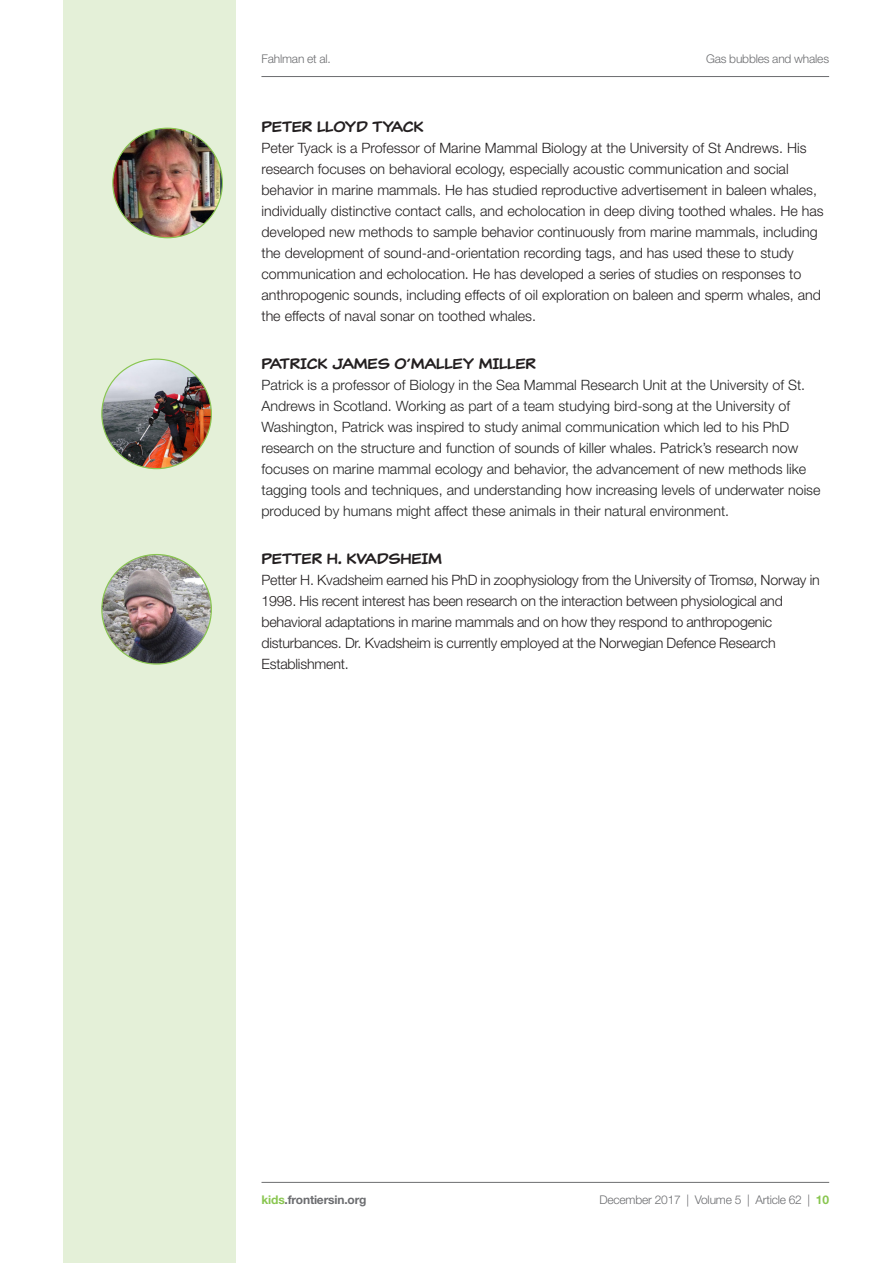
<style>
.page{position:relative;width:893px;height:1263px;background:#fff}
.page>*{position:absolute;margin:0;border:0;box-sizing:border-box;transform-origin:0 0}
.t1{font:15px "Classic Comic";letter-spacing:-.02em;color:#231f20}
.t2{font:300 14.25px/21px "Helvetica Neue LT Std";color:#231f20}
.t3{font:300 14.25px/21px "Helvetica Neue LT Std";color:#222}
.t4{font:300 12px "Helvetica Neue LT Std";letter-spacing:-.015em;color:#6c6d70}
.t5{font:700 12px "Helvetica Neue LT Std";letter-spacing:-.015em;color:#6c6d70}
.s1{color:#89c650}
.s2{font-weight:700;color:#89c650}
</style>
<div class="page">
<div style="left:64px;top:0;width:172px;height:1263px;background:#e4f0d8"></div>
<hr style="left:261px;top:76px;width:568px;height:1px;background:#6c6d70">
<hr style="left:261px;top:1182px;width:568px;height:1px;background:#6c6d70">
<img style="left:112px;top:127px;width:111px;height:112px">
<img style="left:101px;top:358px;width:111px;height:112px">
<img style="left:101px;top:554px;width:111px;height:111px">
<p class="t4" style="left:261px;top:51px;width:71px">Fahlman et al.</p>
<p class="t4" style="left:706px;top:51px;width:125px">Gas bubbles and whales</p>
<p class="t1" style="left:261px;top:117px;width:164px">PETER LLOYD TYACK</p>
<p class="t2" style="left:261px;top:137px;width:564px">Peter Tyack is a Professor of Marine Mammal Biology at the University of St Andrews. His research focuses on behavioral ecology, especially acoustic communication and social behavior in marine mammals. He has studied reproductive advertisement in baleen whales, individually distinctive contact calls, and echolocation in deep diving toothed whales. He has developed new methods to sample behavior continuously from marine mammals, including the development of sound-and-orientation recording tags, and has used these to study communication and echolocation. He has developed a series of studies on responses to anthropogenic sounds, including effects of oil exploration on baleen and sperm whales, and the effects of naval sonar on toothed whales.</p>
<p class="t1" style="left:261px;top:354px;width:276px">PATRICK JAMES O’MALLEY MILLER</p>
<p class="t3" style="left:261px;top:374px;width:561px">Patrick is a professor of Biology in the Sea Mammal Research Unit at the University of St.<br>Andrews in Scotland. Working as part of a team studying bird-song at the University of Washington, Patrick was inspired to study animal communication which led to his PhD research on the structure and function of sounds of killer whales. Patrick’s research now focuses on marine mammal ecology and behavior, the advancement of new methods like tagging tools and techniques, and understanding how increasing levels of underwater noise produced by humans might affect these animals in their natural environment.</p>
<p class="t1" style="left:261px;top:549px;width:182px">PETTER H. KVADSHEIM</p>
<p class="t2" style="left:261px;top:569px;width:560px">Petter H. Kvadsheim earned his PhD in zoophysiology from the University of Tromsø, Norway in 1998. His recent interest has been research on the interaction between physiological and behavioral adaptations in marine mammals and on how they respond to anthropogenic disturbances. Dr. Kvadsheim is currently employed at the Norwegian Defence Research Establishment.</p>
<p class="t5" style="left:261px;top:1192px;width:107px"><span class="s1">kids</span>.frontiersin.org</p>
<p class="t4" style="left:599px;top:1192px;width:231px">December 2017 | Volume 5 | Article 62 | <span class="s2">10</span></p>
</div>
